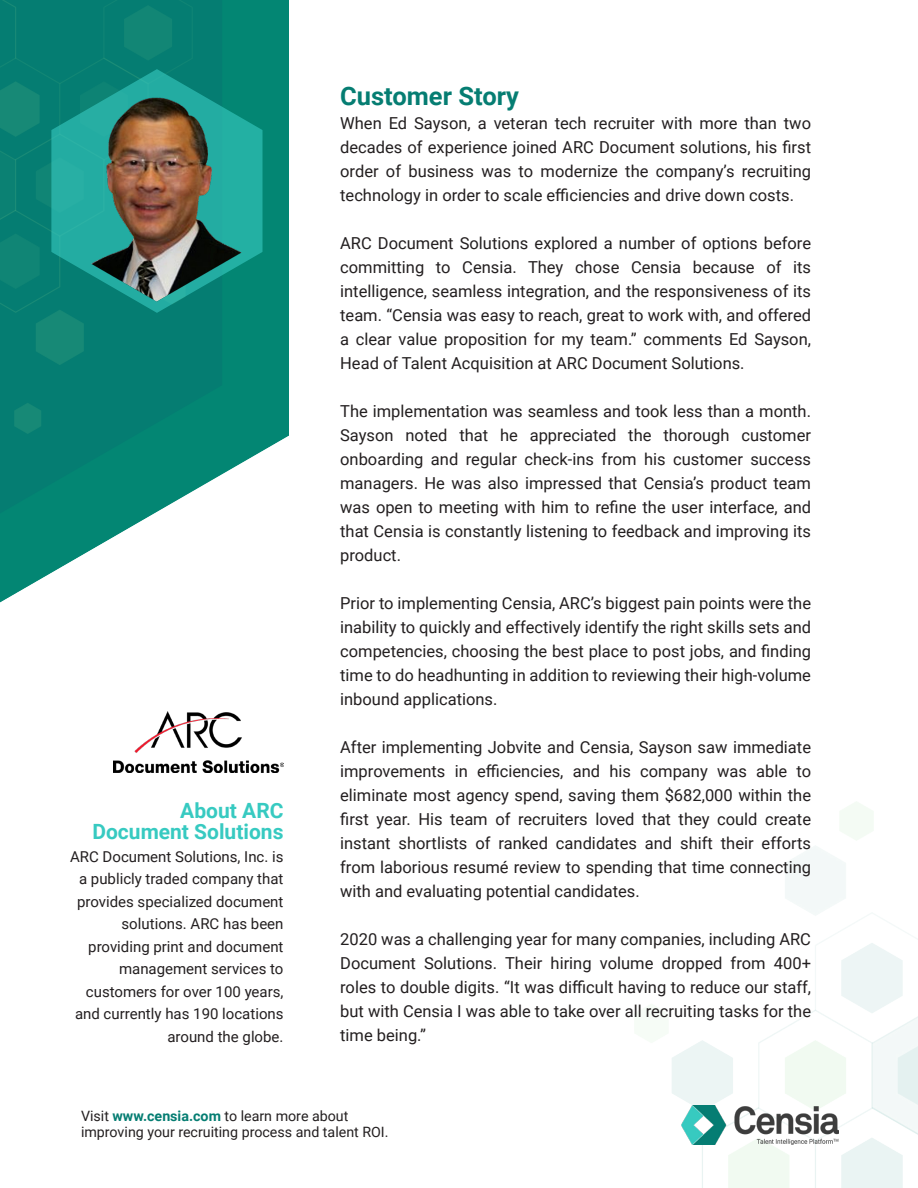
<style>
.page{position:relative;width:918px;height:1188px;background:#fff}
.page>*{position:absolute;margin:0;border:0;box-sizing:border-box;transform-origin:0 0}
.t1{font:700 25.5px "Roboto";color:#057d72}
.t2{font:700 21px "Roboto";color:#37cac1}
.t3{font:16.5px/24px "Roboto";color:#231f20;text-align:justify}
.t4{font:15px/22.5px "Roboto";color:#231f20;text-align:right}
.t5{font:14.25px "Roboto";color:#231f20}
.s1{font-weight:700;color:#057d72}
</style>
<div class="page">
<img style="left:672px;top:802px;width:246px;height:386px">
<img style="left:0;top:0;width:289px;height:603px">
<svg style="left:51px;top:69px;width:212px;height:244px;background:#109084"></svg>
<img style="left:114px;top:712px;width:170px;height:60px">
<img style="left:66px;top:89px;width:184px;height:217px">
<img style="left:681px;top:1105px;width:157px;height:39px">
<p class="t2" style="left:180px;top:796px;width:105px">About ARC</p>
<p class="t2" style="left:92px;top:817px;width:193px">Document Solutions</p>
<p class="t4" style="left:70px;top:845px;width:215px">ARC Document Solutions, Inc. is a publicly traded company that provides specialized document solutions. ARC has been providing print and document management services to customers for over 100 years, and currently has 190 locations around the globe.</p>
<p class="t1" style="left:340px;top:78px;width:180px">Customer Story</p>
<p class="t3" style="left:340px;top:110px;width:472px">When Ed Sayson, a veteran tech recruiter with more than two decades of experience joined ARC Document solutions, his first order of business was to modernize the company’s recruiting technology in order to scale efficiencies and drive down costs.</p>
<p class="t3" style="left:340px;top:230px;width:472px">ARC Document Solutions explored a number of options before committing to Censia. They chose Censia because of its intelligence, seamless integration, and the responsiveness of its team. “Censia was easy to reach, great to work with, and offered a clear value proposition for my team.” comments Ed Sayson, Head of Talent Acquisition at ARC Document Solutions.</p>
<p class="t3" style="left:340px;top:398px;width:472px">The implementation was seamless and took less than a month.<br>Sayson noted that he appreciated the thorough customer onboarding and regular check-ins from his customer success managers. He was also impressed that Censia’s product team was open to meeting with him to refine the user interface, and that Censia is constantly listening to feedback and improving its product.</p>
<p class="t3" style="left:340px;top:590px;width:472px">Prior to implementing Censia, ARC’s biggest pain points were the inability to quickly and effectively identify the right skills sets and competencies, choosing the best place to post jobs, and finding time to do headhunting in addition to reviewing their high-volume inbound applications.</p>
<p class="t3" style="left:340px;top:734px;width:472px">After implementing Jobvite and Censia, Sayson saw immediate improvements in efficiencies, and his company was able to eliminate most agency spend, saving them $682,000 within the first year. His team of recruiters loved that they could create instant shortlists of ranked candidates and shift their efforts from laborious resumé review to spending that time connecting with and evaluating potential candidates.</p>
<p class="t3" style="left:340px;top:926px;width:472px">2020 was a challenging year for many companies, including ARC Document Solutions. Their hiring volume dropped from 400+ roles to double digits. “It was difficult having to reduce our staff, but with Censia I was able to take over all recruiting tasks for the time being.”</p>
<p class="t5" style="left:81px;top:1106px;width:269px">Visit <span class="s1">www.censia.com</span> to learn more about</p>
<p class="t5" style="left:81px;top:1122px;width:309px">improving your recruiting process and talent ROI.</p>
</div>
